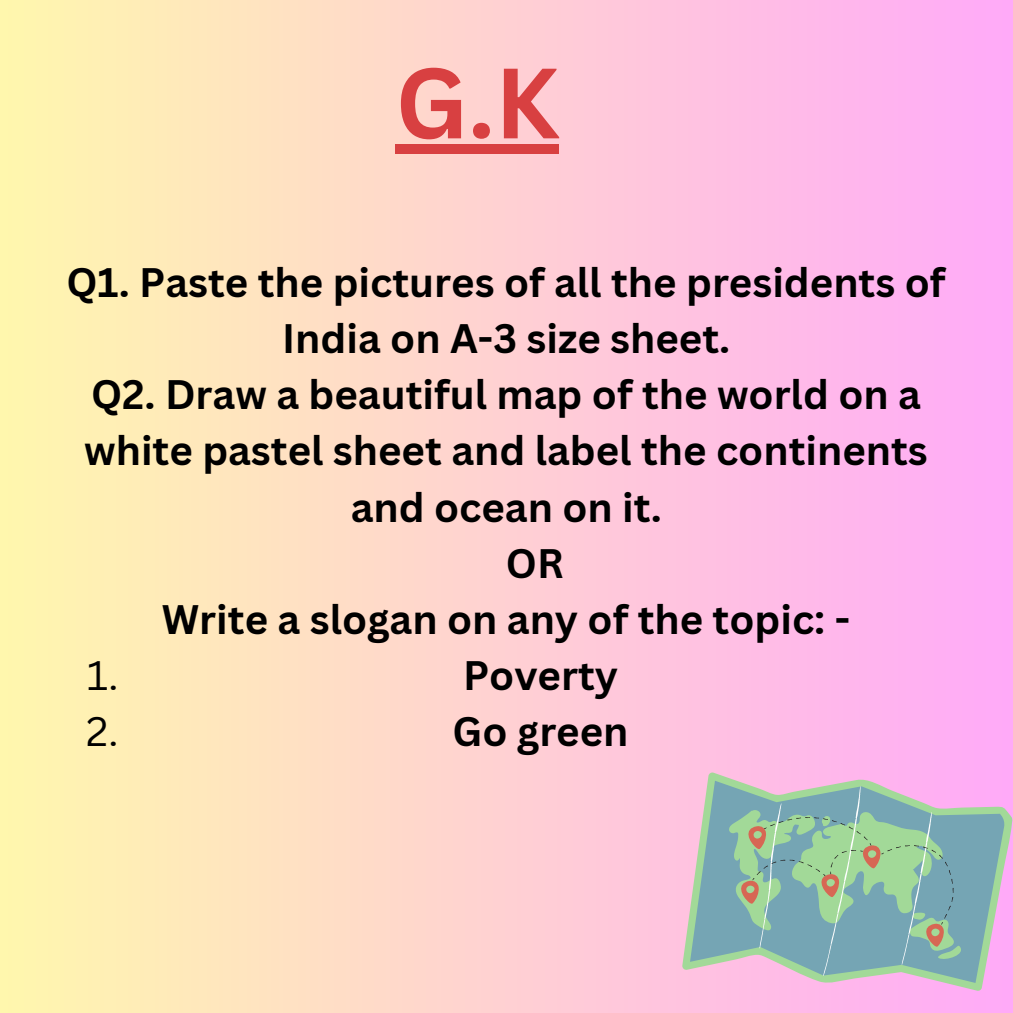
<style>
.page{position:relative;width:1013px;height:1013px;background:#fff}
.page>*{position:absolute;margin:0;border:0;box-sizing:border-box;transform-origin:0 0}
.t1{font:700 97.5px "Canva Sans";color:#d84041}
.t2{font:700 40.12px "Canva Sans";color:#000}
.t3{font:40.12px "Canva Sans";color:#000}
</style>
<div class="page">
<div style="left:0;top:0;width:1012px;height:1012px;background:linear-gradient(to right,#fff7ad,#ffaaf8)"></div>
<svg style="left:682px;top:772px;width:330px;height:219px"></svg>
<svg style="left:690px;top:780px;width:314px;height:202px;fill:#75a5b4"></svg>
<svg style="left:736px;top:786px;width:217px;height:189px"></svg>
<div style="left:395px;top:144px;width:164px;height:9px;background:#d84041"></div>
<p class="t1" style="left:395px;top:34px;width:165px">G.K</p>
<h1 class="t2" style="left:66px;top:254px;width:880px">Q1. Paste the pictures of all the presidents of</h1>
<h1 class="t2" style="left:282px;top:310px;width:449px">India on A-3 size sheet.</h1>
<h1 class="t2" style="left:91px;top:366px;width:831px">Q2. Draw a beautiful map of the world on a</h1>
<h1 class="t2" style="left:84px;top:422px;width:845px">white pastel sheet and label the continents</h1>
<h1 class="t2" style="left:351px;top:478px;width:312px">and ocean on it.</h1>
<h1 class="t2" style="left:506px;top:535px;width:59px">OR</h1>
<h1 class="t2" style="left:162px;top:591px;width:690px">Write a slogan on any of the topic: -</h1>
<p class="t3" style="left:87px;top:647px;width:33px">1.</p>
<h2 class="t2" style="left:463px;top:647px;width:156px">Poverty</h2>
<p class="t3" style="left:86px;top:703px;width:34px">2.</p>
<p class="t2" style="left:452px;top:703px;width:177px">Go green</p>
</div>
